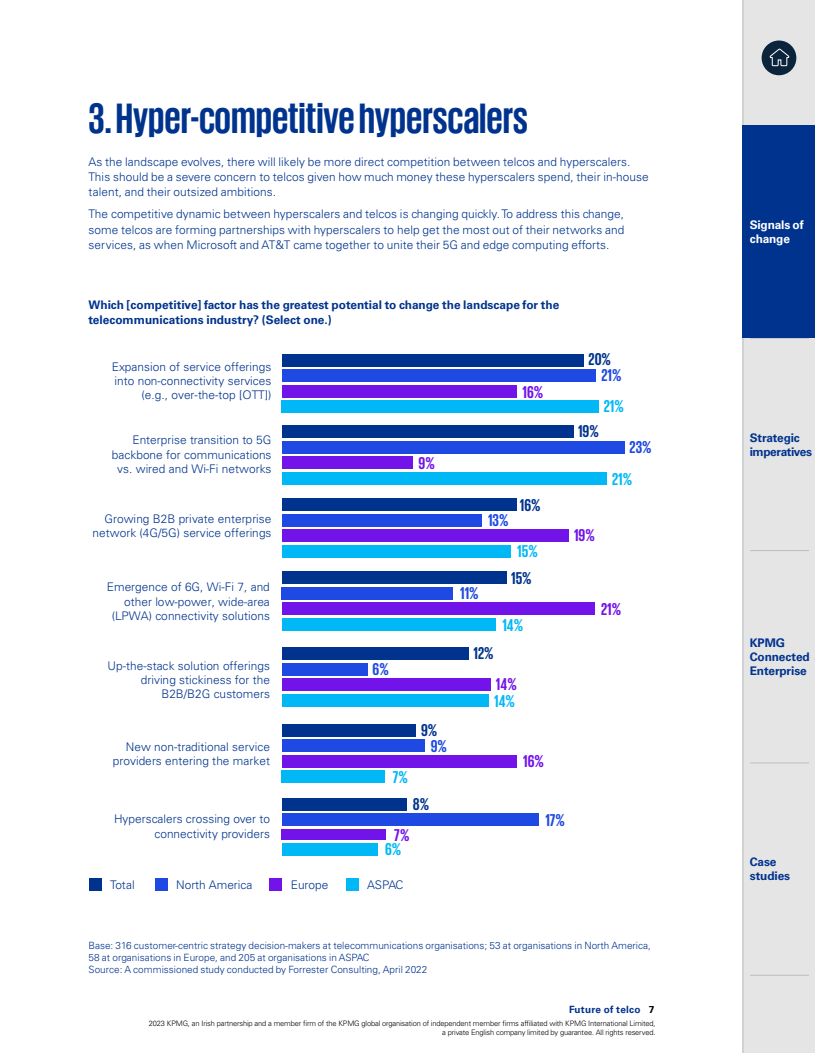
<style>
.page{position:relative;width:815px;height:1053px;background:#fff}
.page>*{position:absolute;margin:0;border:0;box-sizing:border-box;transform-origin:0 0}
.t1{font:700 43.75px "KPMG";color:#00338d}
.t2{font:700 17.5px "KPMG";color:#00b8f5}
.t3{font:700 17.5px "KPMG";color:#7213ea}
.t4{font:700 17.5px "KPMG";color:#1e49e2}
.t5{font:700 17.5px "KPMG";color:#00338d}
.t6{font:300 11.88px/14.2px "Univers LT Std";letter-spacing:.005em;color:#00338d;text-align:right}
.t7{font:700 11.88px/14.2px "Univers LT Std";color:#00338d}
.t8{font:700 11.88px/14.2px "Univers LT Std";letter-spacing:-.03em;color:#00338d}
.t9{font:700 11.88px/14.2px "Univers LT Std";letter-spacing:-.015em;color:#fff}
.t10{font:300 10px/12px "Univers LT Std";color:#00338d}
.t11{font:700 10px "Univers LT Std";letter-spacing:.02em;color:#00338d}
.t12{font:300 7.5px/9px "Univers LT Std";letter-spacing:-.02em;color:#000;text-align:right}
.s1{color:#000}
</style>
<div class="page">
<div style="left:89px;top:877px;width:12px;height:13px;background:#00338d"></div>
<div style="left:155px;top:877px;width:13px;height:13px;background:#1e49e2"></div>
<div style="left:269px;top:877px;width:13px;height:13px;background:#7213ea"></div>
<div style="left:346px;top:877px;width:13px;height:13px;background:#00b8f5"></div>
<div style="left:282px;top:400px;width:317px;height:13px;background:#00b8f5"></div>
<div style="left:282px;top:472px;width:324px;height:12px;background:#00b8f5"></div>
<div style="left:282px;top:545px;width:228px;height:12px;background:#00b8f5"></div>
<div style="left:282px;top:618px;width:214px;height:12px;background:#00b8f5"></div>
<div style="left:282px;top:694px;width:206px;height:12px;background:#00b8f5"></div>
<div style="left:282px;top:770px;width:103px;height:13px;background:#00b8f5"></div>
<div style="left:282px;top:842px;width:96px;height:13px;background:#00b8f5"></div>
<div style="left:282px;top:385px;width:234px;height:12px;background:#7213ea"></div>
<div style="left:282px;top:456px;width:130px;height:13px;background:#7213ea"></div>
<div style="left:282px;top:529px;width:287px;height:13px;background:#7213ea"></div>
<div style="left:282px;top:602px;width:313px;height:13px;background:#7213ea"></div>
<div style="left:282px;top:678px;width:208px;height:13px;background:#7213ea"></div>
<div style="left:282px;top:755px;width:234px;height:12px;background:#7213ea"></div>
<div style="left:282px;top:829px;width:104px;height:10px;background:#7213ea"></div>
<div style="left:282px;top:369px;width:314px;height:13px;background:#1e49e2"></div>
<div style="left:282px;top:441px;width:342px;height:12px;background:#1e49e2"></div>
<div style="left:282px;top:514px;width:200px;height:12px;background:#1e49e2"></div>
<div style="left:282px;top:587px;width:171px;height:12px;background:#1e49e2"></div>
<div style="left:282px;top:662px;width:85px;height:13px;background:#1e49e2"></div>
<div style="left:282px;top:739px;width:142px;height:13px;background:#1e49e2"></div>
<div style="left:282px;top:813px;width:257px;height:13px;background:#1e49e2"></div>
<div style="left:282px;top:354px;width:301px;height:12px;background:#00338d"></div>
<div style="left:282px;top:425px;width:292px;height:13px;background:#00338d"></div>
<div style="left:282px;top:498px;width:234px;height:12px;background:#00338d"></div>
<div style="left:282px;top:571px;width:225px;height:13px;background:#00338d"></div>
<div style="left:282px;top:647px;width:186px;height:12px;background:#00338d"></div>
<div style="left:282px;top:724px;width:134px;height:12px;background:#00338d"></div>
<div style="left:282px;top:798px;width:124px;height:12px;background:#00338d"></div>
<div style="left:743px;top:0;width:72px;height:1052px;background:#e5e5e5"></div>
<hr style="left:743px;top:0;width:1px;height:1052px;background:#bcbec0">
<hr style="left:750px;top:550px;width:59px;height:1px;background:#bcbec0">
<hr style="left:750px;top:974px;width:59px;height:1px;background:#bcbec0">
<div style="left:743px;top:338px;width:72px;height:212px;background:#e5e5e5"></div>
<svg style="left:761px;top:40px;width:35px;height:35px"></svg>
<div style="left:743px;top:551px;width:72px;height:212px;background:#e5e5e5"></div>
<div style="left:743px;top:126px;width:72px;height:212px;background:#00338d"></div>
<h1 class="t1" style="left:89px;top:96px;width:441px">3. Hyper-competitive hyperscalers</h1>
<p class="t6" style="left:89px;top:154px;width:562px;line-height:15px;text-align:left">As the landscape evolves, there will likely be more direct competition between telcos and hyperscalers.<br>This should be a severe concern to telcos given how much money these hyperscalers spend, their in-house talent, and their outsized ambitions.</p>
<p class="t6" style="left:89px;top:207px;width:537px;line-height:15px;text-align:justify">The competitive dynamic between hyperscalers and telcos is changing quickly. To address this change, some telcos are forming partnerships with hyperscalers to help get the most out of their networks and services, as when Microsoft and AT&amp;T came together to unite their 5G and edge computing efforts.</p>
<p class="t7" style="left:89px;top:298px;width:472px">Which [competitive] factor has the greatest potential to change the landscape for the telecommunications industry? (Select one.)</p>
<p class="t6" style="left:112px;top:359px;width:161px">Expansion of service offerings into non-connectivity services (e.g., over-the-top [OTT])</p>
<p class="t6" style="left:112px;top:433px;width:161px">Enterprise transition to 5G backbone for communications vs. wired and Wi-Fi networks</p>
<p class="t6" style="left:93px;top:511px;width:180px">Growing B2B private enterprise network (4G/5G) service offerings</p>
<p class="t6" style="left:107px;top:580px;width:165px">Emergence of 6G, Wi-Fi 7, and other low-power, wide-area (LPWA) connectivity solutions</p>
<p class="t6" style="left:108px;top:658px;width:164px">Up-the-stack solution offerings driving stickiness for the<br>B2B/B2G customers</p>
<p class="t6" style="left:113px;top:739px;width:159px">New non-traditional service providers entering the market</p>
<p class="t6" style="left:114px;top:811px;width:157px">Hyperscalers crossing over to connectivity providers</p>
<h2 class="t3" style="left:419px;top:454px;width:18px">9%</h2>
<h2 class="t4" style="left:373px;top:660px;width:18px">6%</h2>
<h2 class="t2" style="left:393px;top:768px;width:17px">7%</h2>
<h2 class="t5" style="left:421px;top:721px;width:18px">9%</h2>
<h2 class="t4" style="left:431px;top:737px;width:18px">9%</h2>
<h2 class="t5" style="left:413px;top:794px;width:18px">8%</h2>
<h2 class="t3" style="left:394px;top:826px;width:17px">7%</h2>
<h2 class="t2" style="left:385px;top:840px;width:18px">6%</h2>
<p class="t6" style="left:110px;top:877px;width:26px">Total</p>
<p class="t6" style="left:176px;top:877px;width:78px">North America</p>
<p class="t6" style="left:291px;top:877px;width:39px">Europe</p>
<p class="t6" style="left:367px;top:877px;width:38px">ASPAC</p>
<h2 class="t3" style="left:523px;top:383px;width:22px">16%</h2>
<h2 class="t4" style="left:488px;top:511px;width:22px">13%</h2>
<h2 class="t5" style="left:520px;top:496px;width:22px">16%</h2>
<h2 class="t2" style="left:517px;top:542px;width:22px">15%</h2>
<h2 class="t4" style="left:460px;top:584px;width:20px">11%</h2>
<h2 class="t5" style="left:473px;top:644px;width:22px">12%</h2>
<h2 class="t5" style="left:511px;top:569px;width:22px">15%</h2>
<h2 class="t2" style="left:502px;top:616px;width:22px">14%</h2>
<h2 class="t3" style="left:496px;top:675px;width:22px">14%</h2>
<h2 class="t2" style="left:494px;top:692px;width:22px">14%</h2>
<h2 class="t5" style="left:589px;top:350px;width:24px">20%</h2>
<h2 class="t4" style="left:601px;top:366px;width:22px">21%</h2>
<h2 class="t2" style="left:604px;top:397px;width:22px">21%</h2>
<h2 class="t5" style="left:578px;top:422px;width:22px">19%</h2>
<h2 class="t4" style="left:630px;top:438px;width:24px">23%</h2>
<h2 class="t2" style="left:612px;top:470px;width:22px">21%</h2>
<h2 class="t3" style="left:574px;top:526px;width:22px">19%</h2>
<h2 class="t3" style="left:601px;top:600px;width:22px">21%</h2>
<h2 class="t3" style="left:523px;top:752px;width:22px">16%</h2>
<h2 class="t4" style="left:545px;top:811px;width:21px">17%</h2>
<p class="t10" style="left:89px;top:939px;width:564px">Base: 316 customer-centric strategy decision-makers at telecommunications organisations; 53 at organisations in North America,<br>58 at organisations in Europe, and 205 at organisations in ASPAC<br>Source: A commissioned study conducted by Forrester Consulting, April 2022</p>
<p class="t11" style="left:569px;top:1003px;width:87px">Future of telco <span class="s1">7</span></p>
<p class="t12" style="left:149px;top:1018px;width:508px">2023 KPMG, an Irish partnership and a member firm of the KPMG global organisation of independent member firms affiliated with KPMG International Limited, a private English company limited by guarantee. All rights reserved.</p>
<p class="t9" style="left:750px;top:218px;width:55px">Signals of change</p>
<p class="t8" style="left:750px;top:430px;width:64px">Strategic imperatives</p>
<p class="t7" style="left:750px;top:635px;width:62px">KPMG<br>Connected<br>Enterprise</p>
<p class="t7" style="left:750px;top:854px;width:42px">Case studies</p>
</div>
